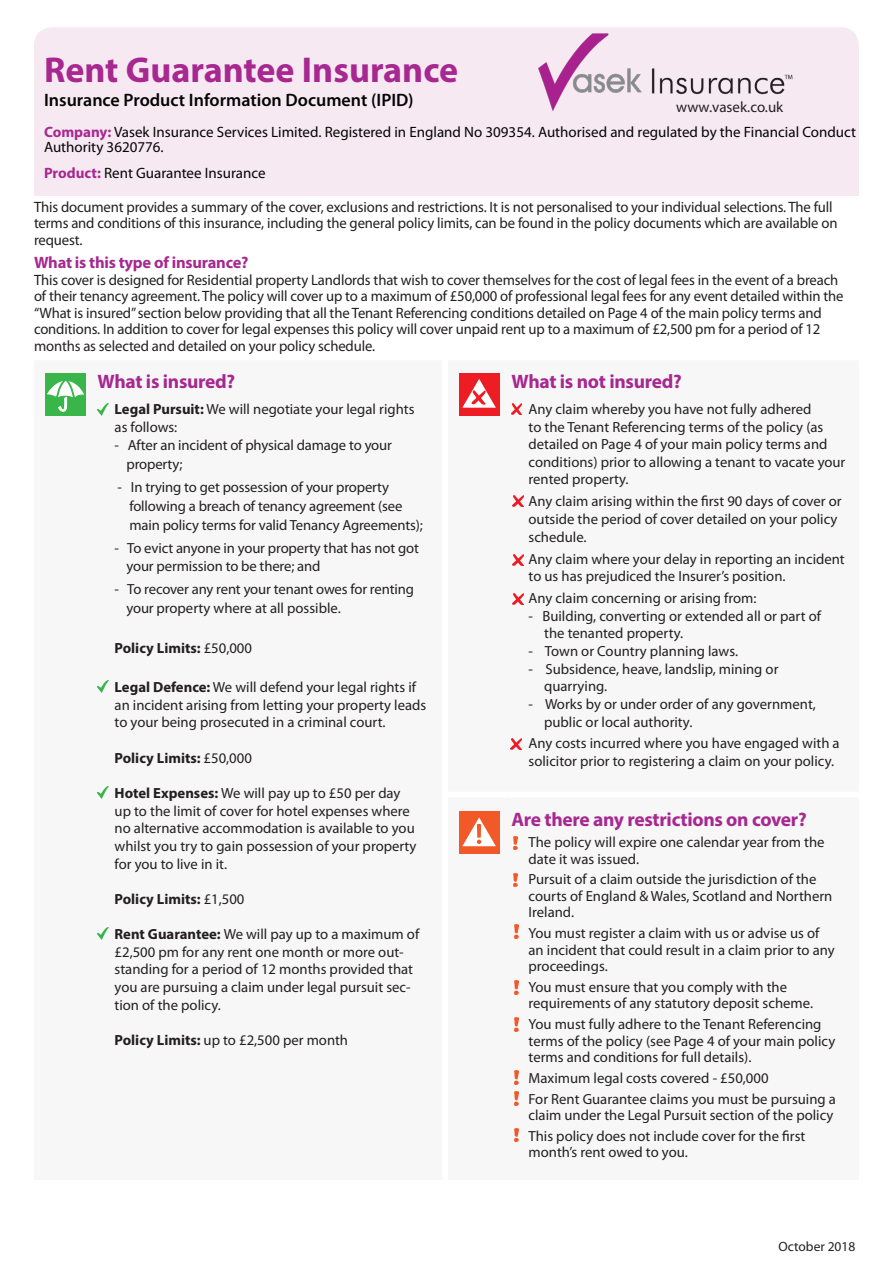
<style>
.page{position:relative;width:893px;height:1263px;background:#fff}
.page>*{position:absolute;margin:0;border:0;box-sizing:border-box;transform-origin:0 0}
.Form_title{font:700 36px "Myriad Pro";color:#a72890}
.Cover_subhead{font:700 19.5px "Myriad Pro";letter-spacing:-.015em;color:#a72890}
.Form_title-2{font:600 18px "Myriad Pro";color:#040503}
.Cover_subhead-2{font:700 16.5px "Myriad Pro";letter-spacing:-.015em;color:#a72890}
.Form_intro{font:15px/16.5px "Myriad Pro";letter-spacing:-.01em;color:#231f20}
.Form_title-3{font:15px/15px "Myriad Pro";color:#040503}
.Covered_bullets{font:14.7px/17.7px "Myriad Pro";color:#231f20}
.Covered_bullets-2{font:700 14.7px "Myriad Pro";color:#231f20}
.t1{font:13.5px "Myriad Pro";color:#231f20}
.s1{font-weight:700;color:#a72890}
.s2{font-weight:700}
.s3{font-weight:400}
</style>
<div class="page">
<div style="left:45px;top:373px;width:41px;height:43px;background:#3ab54a"></div>
<svg style="left:47px;top:376px;width:37px;height:36px"></svg>
<div style="left:459px;top:373px;width:41px;height:43px;background:#ee1d23"></div>
<svg style="left:462px;top:379px;width:34px;height:29px"></svg>
<div style="left:459px;top:812px;width:41px;height:42px;background:#f15929"></div>
<svg style="left:462px;top:817px;width:34px;height:29px"></svg>
<svg style="left:98px;top:680px;width:11px;height:12px"></svg>
<svg style="left:98px;top:786px;width:11px;height:12px"></svg>
<svg style="left:98px;top:927px;width:11px;height:12px"></svg>
<svg style="left:511px;top:403px;width:11px;height:11px"></svg>
<svg style="left:512px;top:554px;width:11px;height:11px"></svg>
<svg style="left:512px;top:594px;width:11px;height:11px"></svg>
<svg style="left:511px;top:739px;width:10px;height:10px"></svg>
<svg style="left:514px;top:836px;width:3px;height:13px"></svg>
<svg style="left:98px;top:403px;width:11px;height:12px"></svg>
<img style="left:514px;top:873px;width:3px;height:14px">
<svg style="left:515px;top:925px;width:3px;height:13px"></svg>
<svg style="left:515px;top:981px;width:3px;height:13px"></svg>
<svg style="left:515px;top:1018px;width:3px;height:13px"></svg>
<svg style="left:515px;top:1071px;width:3px;height:13px"></svg>
<div style="left:34px;top:153px;width:825px;height:43px;background:#f7e9f2"></div>
<div style="left:34px;top:27px;width:825px;height:160px;background:#f7e9f2;border-radius:18px"></div>
<img style="left:538px;top:33px;width:255px;height:78px">
<svg style="left:512px;top:495px;width:11px;height:11px"></svg>
<svg style="left:515px;top:1092px;width:3px;height:13px"></svg>
<svg style="left:515px;top:1128px;width:3px;height:13px"></svg>
<p class="Form_title" style="left:44px;top:46px;width:416px">Rent Guarantee Insurance</p>
<p class="Form_title-2" style="left:44px;top:88px;width:371px">Insurance Product Information Document (IPID)</p>
<p class="Form_title-3" style="left:44px;top:125px;width:813px"><span class="s1">Company:</span> Vasek Insurance Services Limited. Registered in England No 309354. Authorised and regulated by the Financial Conduct<br>Authority 3620776.</p>
<p class="Form_title-3" style="left:44px;top:165px;width:223px"><span class="s1">Product:</span> Rent Guarantee Insurance</p>
<p class="Form_intro" style="left:34px;top:198px;width:805px">This document provides a summary of the cover, exclusions and restrictions. It is not personalised to your individual selections. The full terms and conditions of this insurance, including the general policy limits, can be found in the policy documents which are available on request.</p>
<p class="Cover_subhead-2" style="left:34px;top:252px;width:216px">What is this type of insurance?</p>
<p class="Form_intro" style="left:34px;top:271px;width:811px">This cover is designed for Residential property Landlords that wish to cover themselves for the cost of legal fees in the event of a breach of their tenancy agreement. The policy will cover up to a maximum of £50,000 of professional legal fees for any event detailed within the “What is insured” section below providing that all the Tenant Referencing conditions detailed on Page 4 of the main policy terms and conditions. In addition to cover for legal expenses this policy will cover unpaid rent up to a maximum of £2,500 pm for a period of 12 months as selected and detailed on your policy schedule.</p>
<p class="Form_intro" style="left:676px;top:99px;width:109px">www.vasek.co.uk</p>
<p class="Cover_subhead" style="left:98px;top:368px;width:139px">What is insured?</p>
<p class="Covered_bullets" style="left:115px;top:400px;width:301px"><span class="s2">Legal Pursuit:</span> We will negotiate your legal rights as follows:</p>
<p class="Covered_bullets" style="left:126px;top:436px;width:267px;line-height:18.8px;text-indent:-12px">- After an incident of physical damage to your property;</p>
<p class="Covered_bullets" style="left:129px;top:477px;width:295px;line-height:18.8px;text-indent:-12px">- In trying to get possession of your property following a breach of tenancy agreement (see main policy terms for valid Tenancy Agreements);</p>
<p class="Covered_bullets" style="left:126px;top:538px;width:294px;line-height:18.8px;text-indent:-12px">- To evict anyone in your property that has not got your permission to be there; and</p>
<p class="Covered_bullets" style="left:126px;top:580px;width:289px;line-height:18.8px;text-indent:-12px">- To recover any rent your tenant owes for renting your property where at all possible.</p>
<p class="Covered_bullets-2" style="left:115px;top:638px;width:139px">Policy Limits: <span class="s3">£50,000</span></p>
<p class="Covered_bullets" style="left:115px;top:678px;width:313px"><span class="s2">Legal Defence:</span> We will defend your legal rights if an incident arising from letting your property leads to your being prosecuted in a criminal court.</p>
<p class="Covered_bullets-2" style="left:115px;top:748px;width:139px">Policy Limits: <span class="s3">£50,000</span></p>
<p class="Covered_bullets" style="left:115px;top:784px;width:303px"><span class="s2">Hotel Expenses:</span> We will pay up to £50 per day up to the limit of cover for hotel expenses where no alternative accommodation is available to you whilst you try to gain possession of your property for you to live in it.</p>
<p class="Covered_bullets-2" style="left:115px;top:889px;width:131px">Policy Limits: <span class="s3">£1,500</span></p>
<p class="Covered_bullets" style="left:115px;top:925px;width:306px"><span class="s2">Rent Guarantee:</span> We will pay up to a maximum of £2,500 pm for any rent one month or more out&shy;standing for a period of 12 months provided that you are pursuing a claim under legal pursuit sec&shy;tion of the policy.</p>
<p class="Covered_bullets" style="left:115px;top:1031px;width:235px"><span class="s2">Policy Limits:</span> up to £2,500 per month</p>
<p class="Cover_subhead" style="left:512px;top:368px;width:172px">What is not insured?</p>
<p class="Covered_bullets" style="left:529px;top:400px;width:318px">Any claim whereby you have not fully adhered<br>to the Tenant Referencing terms of the policy (as detailed on Page 4 of your main policy terms and conditions) prior to allowing a tenant to vacate your rented property.</p>
<p class="Covered_bullets" style="left:529px;top:492px;width:315px">Any claim arising within the first 90 days of cover or outside the period of cover detailed on your policy schedule.</p>
<p class="Covered_bullets" style="left:529px;top:549px;width:318px">Any claim where your delay in reporting an incident to us has prejudiced the Insurer’s position.</p>
<p class="Covered_bullets" style="left:529px;top:589px;width:229px">Any claim concerning or arising from:</p>
<p class="Covered_bullets" style="left:529px;top:607px;width:294px">- Building, converting or extended all or part of</p>
<p class="Covered_bullets" style="left:544px;top:624px;width:140px">the tenanted property.</p>
<p class="Covered_bullets" style="left:529px;top:642px;width:211px">- Town or Country planning laws.</p>
<p class="Covered_bullets" style="left:529px;top:660px;width:251px">- Subsidence, heave, landslip, mining or</p>
<p class="Covered_bullets" style="left:544px;top:677px;width:65px">quarrying.</p>
<p class="Covered_bullets" style="left:529px;top:695px;width:289px">- Works by or under order of any government,</p>
<p class="Covered_bullets" style="left:544px;top:712px;width:150px">public or local authority.</p>
<p class="Covered_bullets" style="left:529px;top:734px;width:313px">Any costs incurred where you have engaged with a solicitor prior to registering a claim on your policy.</p>
<p class="Cover_subhead" style="left:512px;top:807px;width:297px">Are there any restrictions on cover?</p>
<p class="Covered_bullets" style="left:529px;top:834px;width:298px;line-height:16.5px">The policy will expire one calendar year from the date it was issued.</p>
<p class="Covered_bullets" style="left:529px;top:871px;width:305px;line-height:16.5px">Pursuit of a claim outside the jurisdiction of the courts of England &amp; Wales, Scotland and Northern<br>Ireland.</p>
<p class="Covered_bullets" style="left:529px;top:925px;width:308px;line-height:16.5px">You must register a claim with us or advise us of an incident that could result in a claim prior to any proceedings.</p>
<p class="Covered_bullets" style="left:529px;top:978px;width:286px;line-height:16.5px">You must ensure that you comply with the requirements of any statutory deposit scheme.</p>
<p class="Covered_bullets" style="left:529px;top:1016px;width:308px;line-height:16.5px">You must fully adhere to the Tenant Referencing terms of the policy (see Page 4 of your main policy terms and conditions for full details).</p>
<p class="Covered_bullets" style="left:529px;top:1069px;width:241px">Maximum legal costs covered - £50,000</p>
<p class="Covered_bullets" style="left:529px;top:1090px;width:309px;line-height:16.5px">For Rent Guarantee claims you must be pursuing a claim under the Legal Pursuit section of the policy</p>
<p class="Covered_bullets" style="left:529px;top:1127px;width:278px;line-height:16.5px">This policy does not include cover for the first month’s rent owed to you.</p>
<p class="t1" style="left:779px;top:1238px;width:78px">October 2018</p>
</div>
